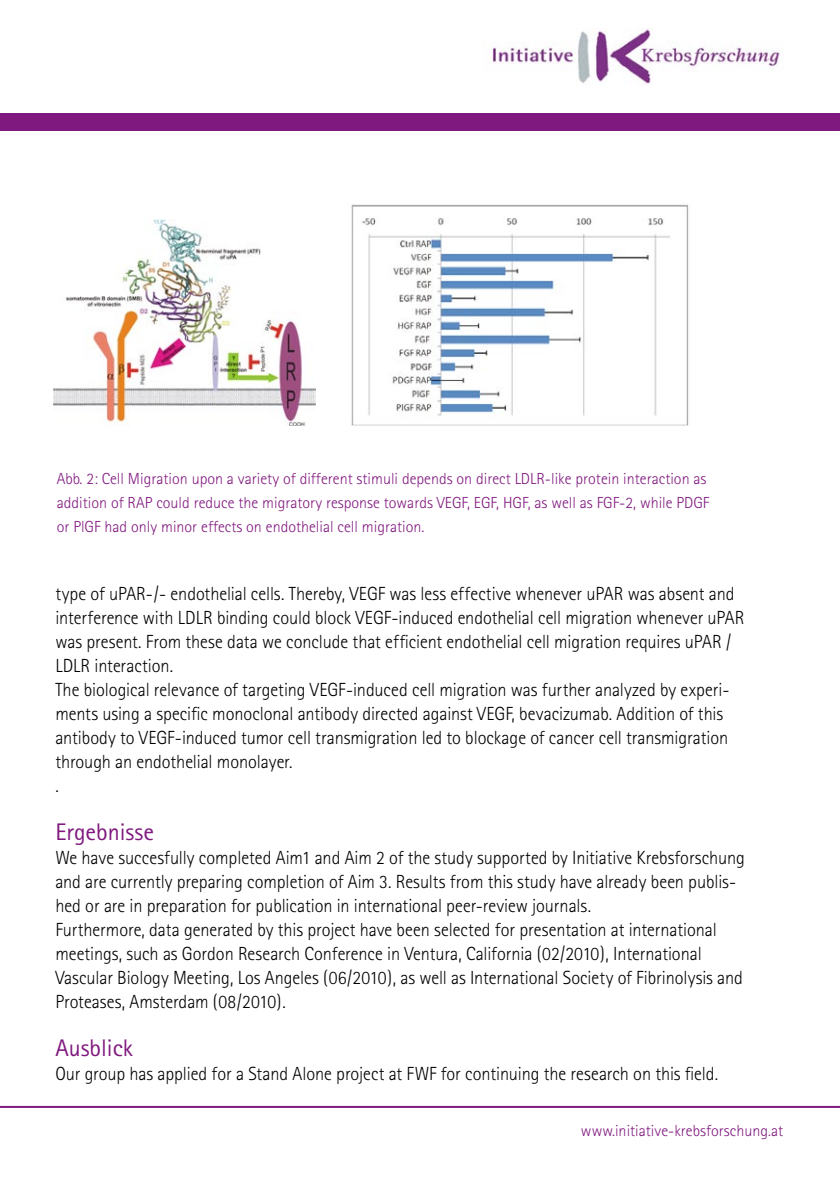
<style>
.page{position:relative;width:840px;height:1191px;background:#fff}
.page>*{position:absolute;margin:0;border:0;box-sizing:border-box;transform-origin:0 0}
.t1{font:24px "Rotis Sans Serif";color:#80197f}
.t2{font:300 19px/24px "Rotis Sans Serif";letter-spacing:-.005em;color:#000;scale:.96 1}
.t3{font:300 16px/24px "Rotis Sans Serif";color:#80197f}
</style>
<div class="page">
<img style="left:492px;top:28px;width:288px;height:56px">
<hr style="left:0;top:1106px;width:839px;height:2px;background:#80197f">
<div style="left:0;top:113px;width:839px;height:17px;background:#80197f"></div>
<img style="left:54px;top:220px;width:262px;height:205px">
<img style="left:351px;top:204px;width:338px;height:222px">
<p class="t3" style="left:57px;top:467px;width:653px">Abb. 2: Cell Migration upon a variety of different stimuli depends on direct LDLR-like protein interaction as addition of RAP could reduce the migratory response towards VEGF, EGF, HGF, as well as FGF-2, while PDGF or PlGF had only minor effects on endothelial cell migration.</p>
<p class="t2" style="left:55px;top:582px;width:719px">type of uPAR-/- endothelial cells. Thereby, VEGF was less effective whenever uPAR was absent and interference with LDLR binding could block VEGF-induced endothelial cell migration whenever uPAR was present. From these data we conclude that efficient endothelial cell migration requires uPAR / LDLR interaction.<br>The biological relevance of targeting VEGF-induced cell migration was further analyzed by experi&shy;ments using a specific monoclonal antibody directed against VEGF, bevacizumab. Addition of this antibody to VEGF-induced tumor cell transmigration led to blockage of cancer cell transmigration through an endothelial monolayer.<br>.</p>
<p class="t1" style="left:55px;top:818px;width:100px">Ergebnisse</p>
<p class="t2" style="left:55px;top:846px;width:719px">We have succesfully completed Aim1 and Aim 2 of the study supported by Initiative Krebsforschung and are currently preparing completion of Aim 3. Results from this study have already been publis&shy;hed or are in preparation for publication in international peer-review journals.<br>Furthermore, data generated by this project have been selected for presentation at international meetings, such as Gordon Research Conference in Ventura, California (02/2010), International Vascular Biology Meeting, Los Angeles (06/2010), as well as International Society of Fibrinolysis and Proteases, Amsterdam (08/2010).</p>
<p class="t1" style="left:55px;top:1034px;width:79px">Ausblick</p>
<p class="t2" style="left:55px;top:1062px;width:691px">Our group has applied for a Stand Alone project at FWF for continuing the research on this field.</p>
<p class="t3" style="left:580px;top:1118px;width:204px">www.initiative-krebsforschung.at</p>
</div>
